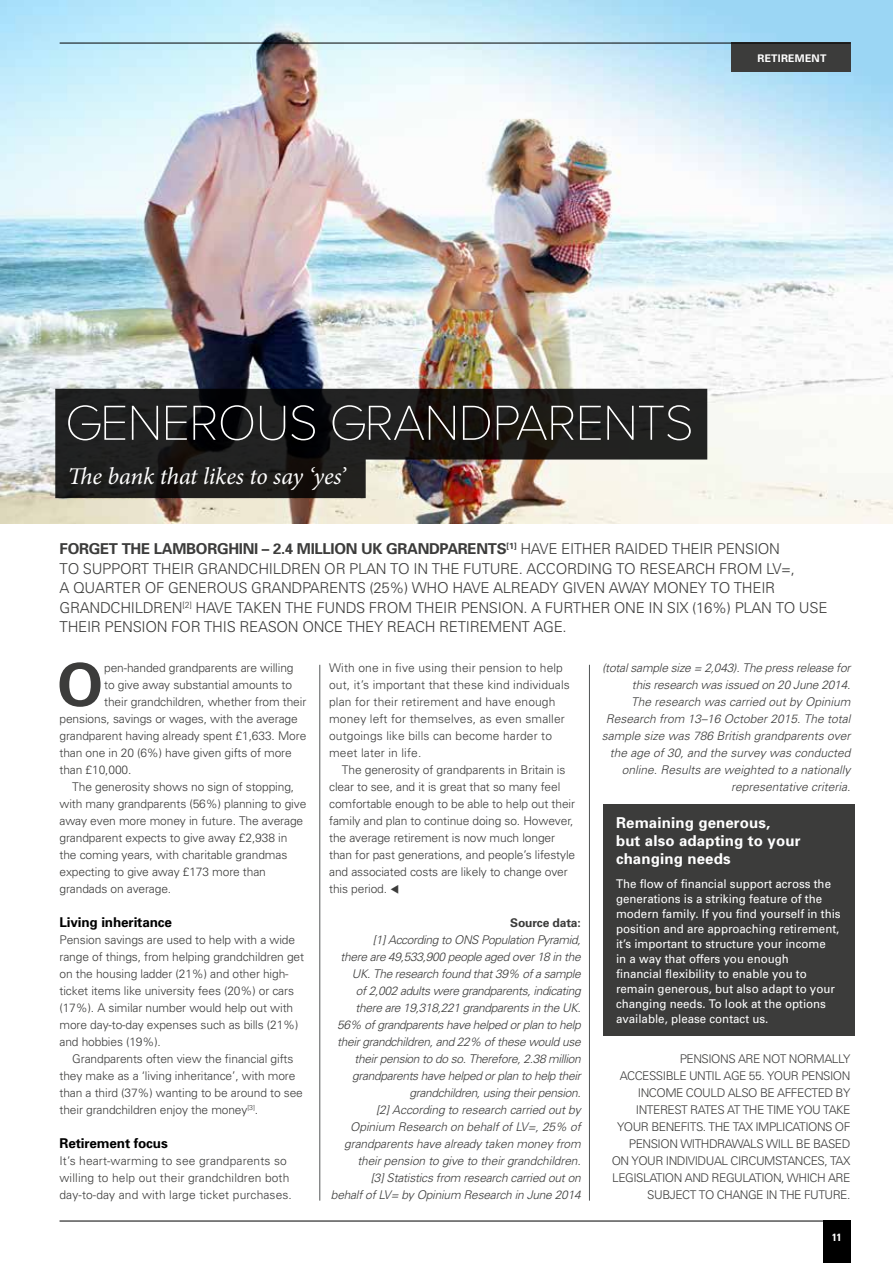
<style>
.page{position:relative;width:893px;height:1263px;background:#fff}
.page>*{position:absolute;margin:0;border:0;box-sizing:border-box;transform-origin:0 0}
.t1{font:700 59.1px "Univers";color:#3c3c3b}
.t2{font:100 51px "Proxima Nova A";letter-spacing:-.02em;color:#fff}
.t3{font:italic 24px "Minion Pro";letter-spacing:-.01em;color:#fff}
.t4{font:300 15px/19.5px "Univers";letter-spacing:-.02em;color:#3c3c3b}
.t5{font:700 15px/18px "Univers";letter-spacing:.01em;color:#fff}
.t6{font:700 13.5px "Univers";letter-spacing:-.01em;color:#000}
.t7{font:300 12px/17px "Univers";letter-spacing:-.01em;color:#3c3c3b}
.t8{font:italic 300 12px/17px "Univers";letter-spacing:-.02em;color:#3c3c3b;text-align:right}
.t9{font:12px/15px "Univers";color:#fff;scale:.96 1}
.t10{font:300 12px/17px "Univers";letter-spacing:.01em;color:#3c3c3b}
.t11{font:italic 300 12px/17px "Univers";color:#3c3c3b;text-align:right}
.t12{font:300 12px/17px "Univers";letter-spacing:-.04em;color:#3c3c3b;text-align:right}
.t13{font:700 12px "Univers";letter-spacing:-.01em;color:#3c3c3b}
.t14{font:700 10.5px "Univers";letter-spacing:.02em;color:#fff}
.t15{font:700 condensed 10.5px "Univers";color:#fff}
.s1{font-weight:700}
</style>
<div class="page">
<img style="left:0;top:0;width:893px;height:523px">
<svg style="left:55px;top:389px;width:652px;height:109px;background:#3c3835"></svg>
<div style="left:731px;top:43px;width:119px;height:29px;background:#3c3c3b"></div>
<hr style="left:60px;top:1221px;width:790px;height:1px;background:#000">
<div style="left:823px;top:1220px;width:27px;height:43px;background:#000"></div>
<hr style="left:60px;top:43px;width:790px;height:1px;background:#000">
<hr style="left:320px;top:665px;width:1px;height:535px;background:#525556">
<hr style="left:589px;top:665px;width:1px;height:535px;background:#525556">
<div style="left:603px;top:803px;width:252px;height:232px;background:#3c3c3b"></div>
<p class="t14" style="left:757px;top:52px;width:70px">RETIREMENT</p>
<h2 class="t2" style="left:65px;top:395px;width:630px">GENEROUS GRANDPARENTS</h2>
<h3 class="t3" style="left:68px;top:460px;width:279px">The bank that likes to say ‘yes’</h3>
<p class="t4" style="left:60px;top:539px;width:769px"><span class="s1">FORGET THE LAMBORGHINI – 2.4 MILLION UK GRANDPARENTS</span><sup>[1]</sup> HAVE EITHER RAIDED THEIR PENSION<br>TO SUPPORT THEIR GRANDCHILDREN OR PLAN TO IN THE FUTURE. ACCORDING TO RESEARCH FROM LV=,<br>A QUARTER OF GENEROUS GRANDPARENTS (25%) WHO HAVE ALREADY GIVEN AWAY MONEY TO THEIR GRANDCHILDREN<sup>[2]</sup> HAVE TAKEN THE FUNDS FROM THEIR PENSION. A FURTHER ONE IN SIX (16%) PLAN TO USE THEIR PENSION FOR THIS REASON ONCE THEY REACH RETIREMENT AGE.</p>
<h1 class="t1" style="left:57px;top:647px;width:47px">O</h1>
<p class="t7" style="left:104px;top:659px;width:191px">pen-handed grandparents are willing</p>
<p class="t7" style="left:104px;top:676px;width:189px">to give away substantial amounts to</p>
<p class="t7" style="left:104px;top:693px;width:204px">their grandchildren, whether from their</p>
<p class="t7" style="left:60px;top:710px;width:240px">pensions, savings or wages, with the average</p>
<p class="t7" style="left:60px;top:727px;width:248px">grandparent having already spent £1,633. More</p>
<p class="t7" style="left:60px;top:744px;width:234px">than one in 20 (6%) have given gifts of more</p>
<p class="t7" style="left:60px;top:761px;width:73px">than £10,000.</p>
<p class="t7" style="left:72px;top:778px;width:223px">The generosity shows no sign of stopping,</p>
<p class="t7" style="left:60px;top:795px;width:248px">with many grandparents (56%) planning to give</p>
<p class="t7" style="left:60px;top:812px;width:245px">away even more money in future. The average</p>
<p class="t7" style="left:60px;top:829px;width:229px">grandparent expects to give away £2,938 in</p>
<p class="t7" style="left:60px;top:846px;width:229px">the coming years, with charitable grandmas</p>
<p class="t7" style="left:60px;top:863px;width:208px">expecting to give away £173 more than</p>
<p class="t7" style="left:60px;top:880px;width:113px">grandads on average.</p>
<p class="t6" style="left:60px;top:913px;width:114px">Living inheritance</p>
<p class="t7" style="left:60px;top:931px;width:246px">Pension savings are used to help with a wide range of things, from helping grandchildren get on the housing ladder (21%) and other high&shy;ticket items like university fees (20%) or cars (17%). A similar number would help out with more day-to-day expenses such as bills (21%) and hobbies (19%).</p>
<p class="t7" style="left:60px;top:1050px;width:245px;text-indent:13px">Grandparents often view the financial gifts they make as a ‘living inheritance’, with more than a third (37%) wanting to be around to see their grandchildren enjoy the money<sup>[3]</sup>.</p>
<p class="t6" style="left:60px;top:1135px;width:110px">Retirement focus</p>
<p class="t10" style="left:60px;top:1152px;width:234px">It’s heart-warming to see grandparents so willing to help out their grandchildren both day-to-day and with large ticket purchases.</p>
<p class="t10" style="left:329px;top:659px;width:242px">With one in five using their pension to help out, it’s important that these kind individuals plan for their retirement and have enough money left for themselves, as even smaller outgoings like bills can become harder to meet later in life.</p>
<p class="t7" style="left:329px;top:761px;width:248px;text-indent:13px">The generosity of grandparents in Britain is clear to see, and it is great that so many feel comfortable enough to be able to help out their family and plan to continue doing so. However, the average retirement is now much longer than for past generations, and people’s lifestyle and associated costs are likely to change over this period. ▼</p>
<p class="t13" style="left:510px;top:915px;width:72px">Source data:</p>
<p class="t8" style="left:331px;top:931px;width:251px">[1] According to ONS Population Pyramid,<br>there are 49,533,900 people aged over 18 in the UK. The research found that 39% of a sample<br>of 2,002 adults were grandparents, indicating there are 19,318,221 grandparents in the UK.<br>56% of grandparents have helped or plan to help their grandchildren, and 22% of these would use their pension to do so. Therefore, 2.38 million grandparents have helped or plan to help their grandchildren, using their pension.<br>[2] According to research carried out by Opinium Research on behalf of LV=, 25% of grandparents have already taken money from their pension to give to their grandchildren.<br>[3] Statistics from research carried out on<br>behalf of LV= by Opinium Research in June 2014</p>
<p class="t11" style="left:602px;top:659px;width:250px">(total sample size = 2,043). The press release for this research was issued on 20 June 2014.<br>The research was carried out by Opinium Research from 13–16 October 2015. The total sample size was 786 British grandparents over the age of 30, and the survey was conducted online. Results are weighted to a nationally representative criteria.</p>
<p class="t5" style="left:616px;top:813px;width:186px">Remaining generous,<br>but also adapting to your changing needs</p>
<p class="t9" style="left:616px;top:876px;width:236px">The flow of financial support across the generations is a striking feature of the modern family. If you find yourself in this position and are approaching retirement, it’s important to structure your income<br>in a way that offers you enough<br>financial flexibility to enable you to remain generous, but also adapt to your changing needs. To look at the options available, please contact us.</p>
<p class="t12" style="left:612px;top:1050px;width:240px">PENSIONS ARE NOT NORMALLY ACCESSIBLE UNTIL AGE 55. YOUR PENSION INCOME COULD ALSO BE AFFECTED BY INTEREST RATES AT THE TIME YOU TAKE YOUR BENEFITS. THE TAX IMPLICATIONS OF PENSION WITHDRAWALS WILL BE BASED ON YOUR INDIVIDUAL CIRCUMSTANCES, TAX LEGISLATION AND REGULATION, WHICH ARE SUBJECT TO CHANGE IN THE FUTURE.</p>
<p class="t15" style="left:832px;top:1230px;width:11px">11</p>
</div>
